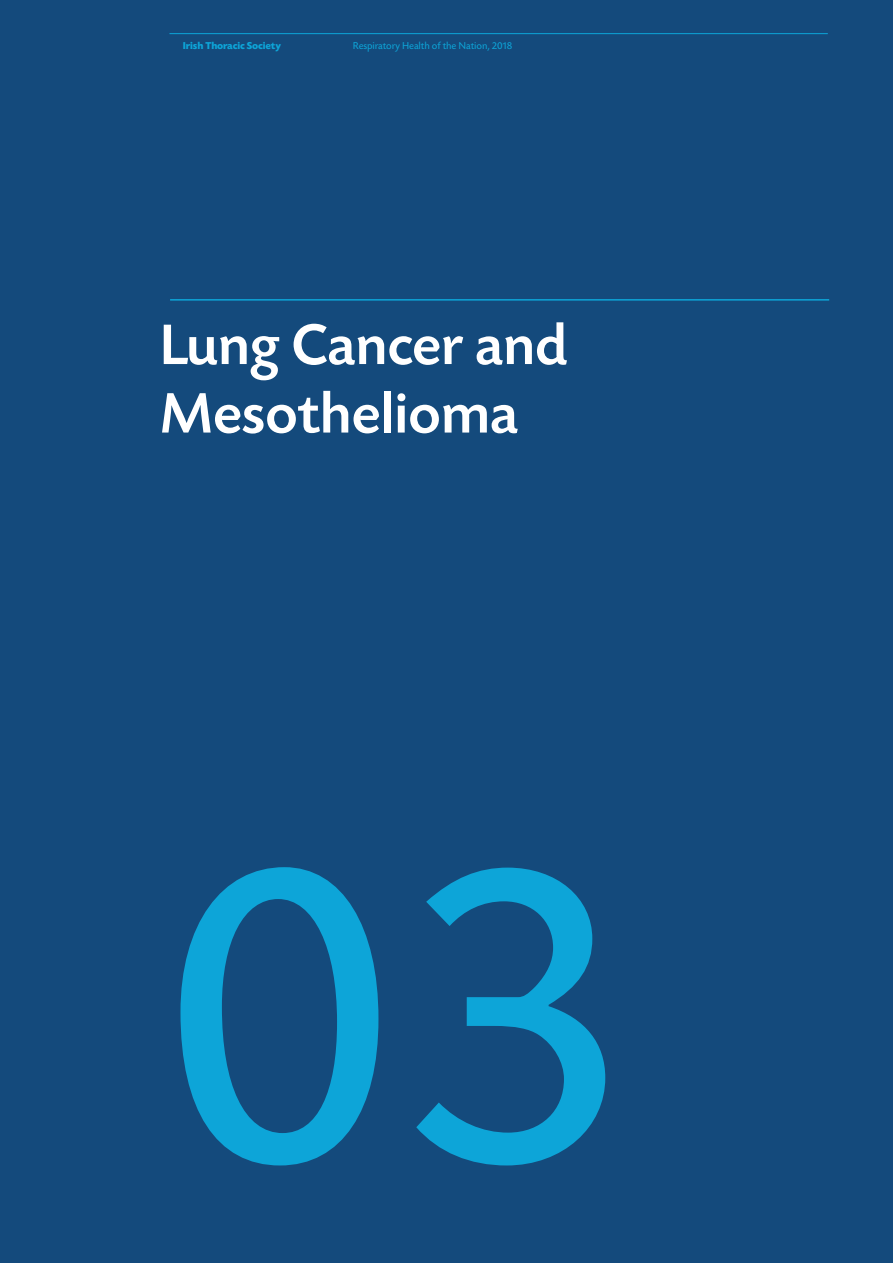
<style>
.page{position:relative;width:893px;height:1263px;background:#144a7c}
.page>*{position:absolute;margin:0;border:0;box-sizing:border-box;transform-origin:0 0}
.Section_Number_L_Blu{font:450px "Today SB";color:#0da5d8}
.Section_description{font:500 60px "Today SB";letter-spacing:-.01em;color:#fff}
.t1{font:10.5px "Today SB";letter-spacing:-.01em;color:#0da5d8}
.t2{font:700 10.5px "Today SB";letter-spacing:-.01em;color:#0da5d8}
</style>
<div class="page">
<hr style="left:170px;top:299px;width:659px;height:2px;background:#0da5d8">
<hr style="left:169px;top:33px;width:659px;height:1px;background:#0da5d8">
<p class="t2" style="left:183px;top:40px;width:100px">Irish Thoracic Society</p>
<p class="t1" style="left:353px;top:40px;width:161px">Respiratory Health of the Nation, 2018</p>
<p class="Section_description" style="left:159px;top:313px;width:410px">Lung Cancer and</p>
<p class="Section_description" style="left:159px;top:381px;width:360px">Mesothelioma</p>
<p class="Section_Number_L_Blu" style="left:162px;top:776px;width:473px">03</p>
</div>
